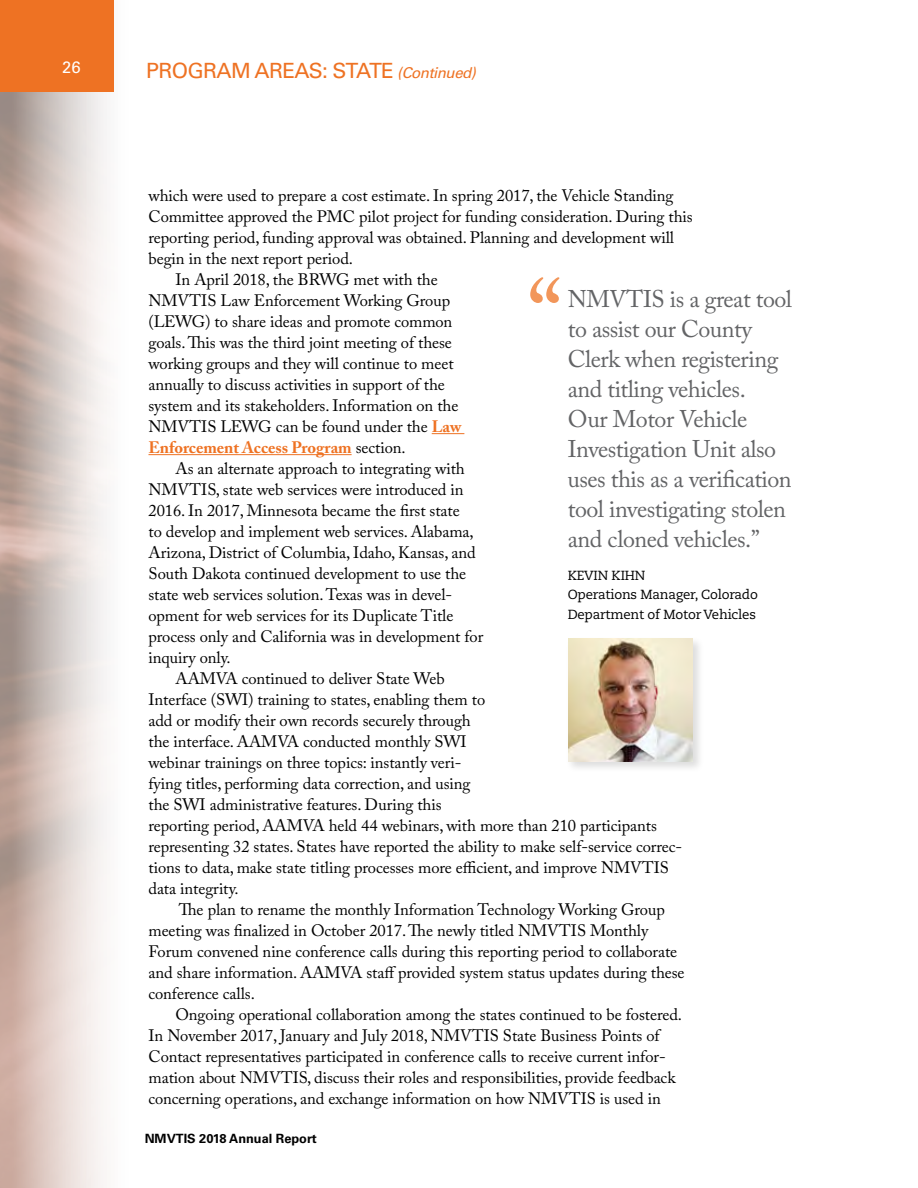
<style>
.page{position:relative;width:918px;height:1188px;background:#fff}
.page>*{position:absolute;margin:0;border:0;box-sizing:border-box;transform-origin:0 0}
.QUOTE_16_22{font:97.65px "Adobe Caslon Pro";color:#f2965a}
.QUOTE_16_22-2{font:24px/30px "Adobe Caslon Pro";letter-spacing:-.02em;color:#636466}
.SECTION_HEADER_LEFT{font:21px "Univers LT Std";letter-spacing:-.03em;color:#ee7223}
.Body_copy_11_14{font:16.5px/21px "Adobe Caslon Pro";letter-spacing:-.005em;color:#000}
.t1{font:16.5px "Univers LT Std";color:#fff}
.QUOTE_AUTHOR{font:13.2px/19.5px "Caecilia LT Std";letter-spacing:-.015em;color:#000}
.t2{font:700 12.75px "Univers LT Std";color:#000}
.s1{font-style:italic;font-size:15px}
.s2{font-weight:700;color:#ee7223}
</style>
<div class="page">
<hr style="left:432px;top:433px;width:32px;height:1px;background:#ee7223">
<hr style="left:148px;top:454px;width:204px;height:1px;background:#ee7223">
<div style="left:0;top:0;width:114px;height:92px;background:#ee7223"></div>
<div style="left:566px;top:636px;width:138px;height:137px;background:#000;opacity:.14"></div>
<img style="left:568px;top:638px;width:125px;height:123px">
<p class="t1" style="left:62px;top:58px;width:20px">26</p>
<p class="SECTION_HEADER_LEFT" style="left:146px;top:58px;width:331px">PROGRAM AREAS: STATE <span class="s1">(Continued)</span></p>
<p class="Body_copy_11_14" style="left:148px;top:185px;width:546px">which were used to prepare a cost estimate. In spring 2017, the Vehicle Standing Committee approved the PMC pilot project for funding consideration. During this reporting period, funding approval was obtained. Planning and development will begin in the next report period.</p>
<p class="Body_copy_11_14" style="left:148px;top:269px;width:314px;text-indent:27px">In April 2018, the BRWG met with the NMVTIS Law Enforcement Working Group (LEWG) to share ideas and promote common goals. This was the third joint meeting of these working groups and they will continue to meet annually to discuss activities in support of the system and its stakeholders. Information on the NMVTIS LEWG can be found under the <span class="s2">Law Enforcement Access Program</span> section.</p>
<p class="Body_copy_11_14" style="left:148px;top:458px;width:336px;text-indent:27px">As an alternate approach to integrating with NMVTIS, state web services were introduced in 2016. In 2017, Minnesota became the first state<br>to develop and implement web services. Alabama, Arizona, District of Columbia, Idaho, Kansas, and South Dakota continued development to use the state web services solution. Texas was in devel&shy;opment for web services for its Duplicate Title process only and California was in development for inquiry only.</p>
<p class="Body_copy_11_14" style="left:148px;top:668px;width:535px;text-indent:27px">AAMVA continued to deliver State Web<br>Interface (SWI) training to states, enabling them to<br>add or modify their own records securely through<br>the interface. AAMVA conducted monthly SWI<br>webinar trainings on three topics: instantly veri-<br>fying titles, performing data correction, and using<br>the SWI administrative features. During this<br>reporting period, AAMVA held 44 webinars, with more than 210 participants representing 32 states. States have reported the ability to make self-service correc&shy;tions to data, make state titling processes more efficient, and improve NMVTIS data integrity.</p>
<p class="Body_copy_11_14" style="left:148px;top:899px;width:538px;text-indent:30px">The plan to rename the monthly Information Technology Working Group meeting was finalized in October 2017. The newly titled NMVTIS Monthly Forum convened nine conference calls during this reporting period to collaborate and share information. AAMVA staff provided system status updates during these conference calls.</p>
<p class="Body_copy_11_14" style="left:148px;top:1004px;width:535px;text-indent:27px">Ongoing operational collaboration among the states continued to be fostered.<br>In November 2017, January and July 2018, NMVTIS State Business Points of Contact representatives participated in conference calls to receive current infor&shy;mation about NMVTIS, discuss their roles and responsibilities, provide feedback concerning operations, and exchange information on how NMVTIS is used in</p>
<p class="QUOTE_16_22" style="left:527px;top:257px;width:37px">“</p>
<p class="QUOTE_16_22-2" style="left:568px;top:283px;width:226px">NMVTIS is a great tool to assist our County<br>Clerk when registering and titling vehicles.<br>Our Motor Vehicle<br>Investigation Unit also uses this as a verification tool investigating stolen and cloned vehicles.”</p>
<p class="QUOTE_AUTHOR" style="left:568px;top:565px;width:192px">KEVIN KIHN<br>Operations Manager, Colorado<br>Department of Motor Vehicles</p>
<p class="t2" style="left:145px;top:1131px;width:174px">NMVTIS 2018 Annual Report</p>
</div>
